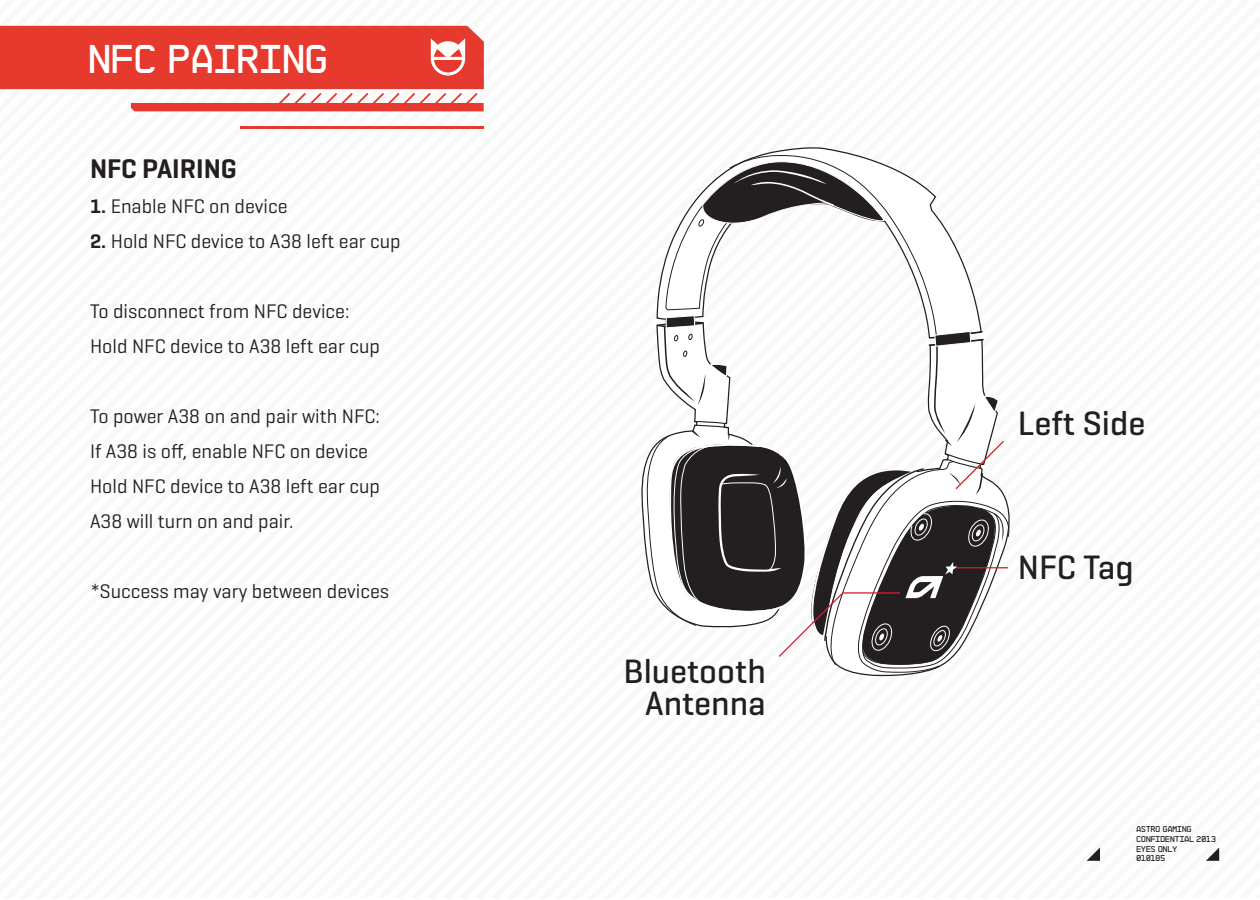
<style>
.page{position:relative;width:1260px;height:900px;background:#fff}
.page>*{position:absolute;margin:0;border:0;box-sizing:border-box;transform-origin:0 0}
.t1{font:40px "NB 55 AG";color:#fff}
.t2{font:500 34.5px/31.2px "Geogrotesque";color:#231f20;text-align:right}
.t3{font:600 27.5px "Geogrotesque";color:#231f20}
.t4{font:20px/35px "Geogrotesque";color:#231f20}
.t5{font:8.5px/9.8px "NB 55 AG";color:#231f20}
.s1{font-weight:600}
</style>
<div class="page">
<hr style="left:240px;top:127px;width:244px;height:2px;background:#e73a2e">
<svg style="left:1206px;top:847px;width:13px;height:14px"></svg>
<svg style="left:1087px;top:847px;width:13px;height:14px"></svg>
<svg style="left:0;top:26px;width:484px;height:85px"></svg>
<svg style="left:646px;top:154px;width:364px;height:519px"></svg>
<h1 class="t1" style="left:90px;top:34px;width:241px">NFC PAIRING</h1>
<h3 class="t3" style="left:90px;top:151px;width:148px">NFC PAIRING</h3>
<p class="t4" style="left:90px;top:188px;width:199px"><span class="s1">1.</span> Enable NFC on device</p>
<p class="t4" style="left:90px;top:223px;width:312px"><span class="s1">2.</span> Hold NFC device to A38 left ear cup</p>
<p class="t4" style="left:90px;top:293px;width:291px">To disconnect from NFC device:<br>Hold NFC device to A38 left ear cup</p>
<p class="t4" style="left:90px;top:398px;width:291px">To power A38 on and pair with NFC:<br>If A38 is off, enable NFC on device<br>Hold NFC device to A38 left ear cup<br>A38 will turn on and pair.</p>
<p class="t4" style="left:90px;top:573px;width:301px">*Success may vary between devices</p>
<h2 class="t2" style="left:624px;top:655px;width:144px">Bluetooth<br>Antenna</h2>
<h2 class="t2" style="left:1018px;top:407px;width:129px">Left Side</h2>
<h2 class="t2" style="left:1018px;top:551px;width:117px">NFC Tag</h2>
<p class="t5" style="left:1137px;top:824px;width:81px">ASTRO GAMING<br>CONFIDENTIAL 2013<br>EYES ONLY<br>010185</p>
</div>
